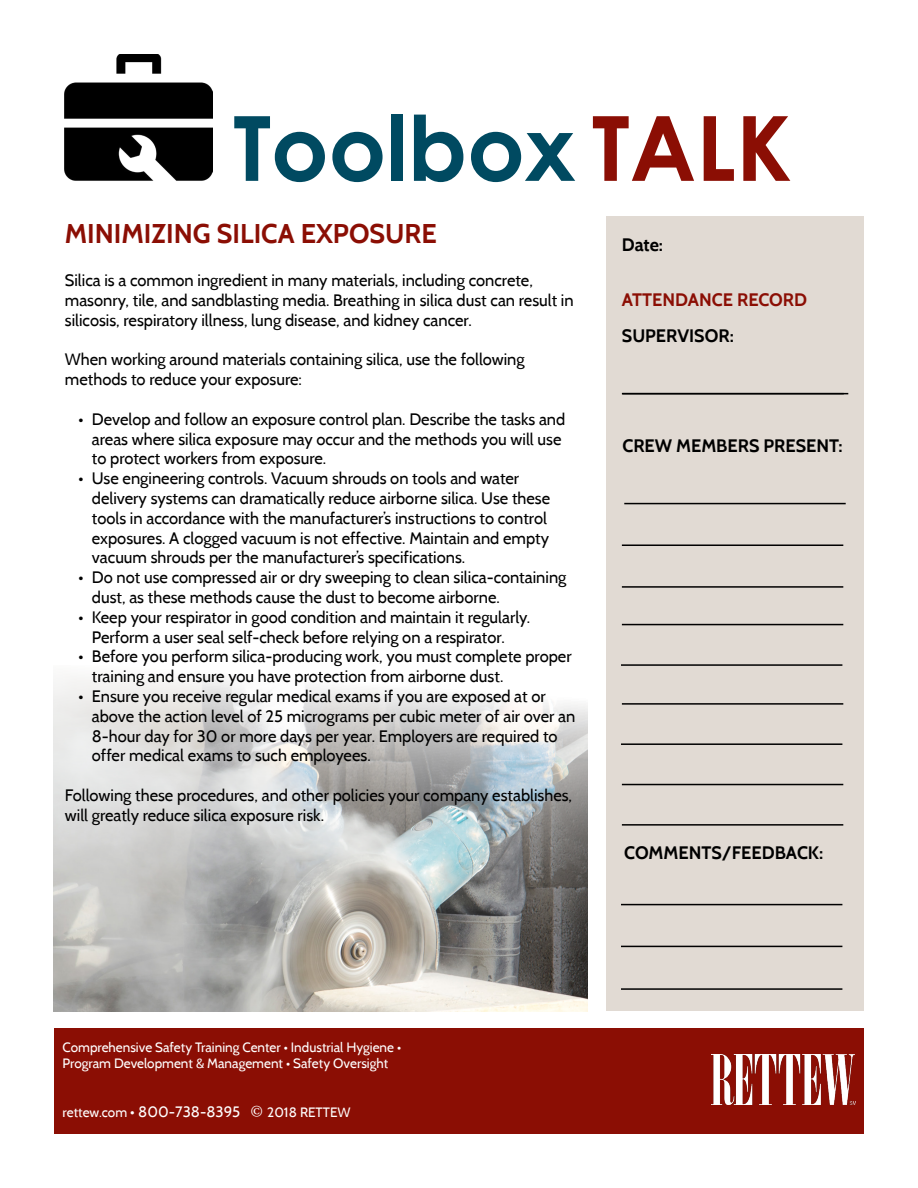
<style>
.page{position:relative;width:918px;height:1188px;background:#fff}
.page>*{position:absolute;margin:0;border:0;box-sizing:border-box;transform-origin:0 0}
.t1{font:700 90px "Century Gothic";color:#004a61}
.t2{font:700 27px "Cabin";color:#8b0e04}
.t3{font:700 18px "Cabin";color:#000}
.t4{font:700 18px "Cabin";color:#8b0e04}
.t5{font:16.5px/19.8px "Cabin";color:#000}
.t6{font:15px "Cabin";color:#fff}
.t7{font:13.5px/16.2px "Cabin";color:#fff}
.s1{color:#8b0e04}
.s2{font-size:13.5px}
.s3{font-family:"Minion Pro";font-size:18px}
</style>
<div class="page">
<div style="left:54px;top:1028px;width:810px;height:106px;background:#8b0e04"></div>
<img style="left:712px;top:1055px;width:143px;height:50px">
<img style="left:65px;top:54px;width:148px;height:127px">
<div style="left:606px;top:217px;width:258px;height:794px;background:#e1dad3"></div>
<hr style="left:622px;top:393px;width:226px;height:1px;background:#000">
<hr style="left:624px;top:503px;width:222px;height:1px;background:#000">
<hr style="left:622px;top:544px;width:221px;height:2px;background:#000">
<hr style="left:622px;top:586px;width:221px;height:2px;background:#000">
<hr style="left:622px;top:624px;width:221px;height:1px;background:#000">
<hr style="left:621px;top:664px;width:221px;height:2px;background:#000">
<hr style="left:621px;top:988px;width:221px;height:2px;background:#000">
<hr style="left:621px;top:946px;width:221px;height:1px;background:#000">
<hr style="left:621px;top:904px;width:221px;height:1px;background:#000">
<hr style="left:622px;top:703px;width:221px;height:2px;background:#000">
<hr style="left:621px;top:743px;width:221px;height:2px;background:#000">
<hr style="left:622px;top:784px;width:221px;height:1px;background:#000">
<hr style="left:622px;top:824px;width:221px;height:2px;background:#000">
<img style="left:54px;top:678px;width:534px;height:333px">
<h1 class="t1" style="left:233px;top:80px;width:560px">Toolbox <span class="s1">TALK</span></h1>
<h2 class="t2" style="left:65px;top:217px;width:373px">MINIMIZING SILICA EXPOSURE</h2>
<p class="t5" style="left:65px;top:270px;width:510px">Silica is a common ingredient in many materials, including concrete, masonry, tile, and sandblasting media. Breathing in silica dust can result in silicosis, respiratory illness, lung disease, and kidney cancer.</p>
<p class="t5" style="left:65px;top:350px;width:461px">When working around materials containing silica, use the following methods to reduce your exposure:</p>
<p class="t5" style="left:92px;top:409px;width:475px;text-indent:-13px">• Develop and follow an exposure control plan. Describe the tasks and areas where silica exposure may occur and the methods you will use to protect workers from exposure.</p>
<p class="t5" style="left:92px;top:468px;width:460px;text-indent:-13px">• Use engineering controls. Vacuum shrouds on tools and water delivery systems can dramatically reduce airborne silica. Use these tools in accordance with the manufacturer’s instructions to control exposures. A clogged vacuum is not effective. Maintain and empty vacuum shrouds per the manufacturer’s specifications.</p>
<p class="t5" style="left:92px;top:567px;width:476px;text-indent:-13px">• Do not use compressed air or dry sweeping to clean silica-containing dust, as these methods cause the dust to become airborne.</p>
<p class="t5" style="left:92px;top:607px;width:440px;text-indent:-13px">• Keep your respirator in good condition and maintain it regularly.<br>Perform a user seal self-check before relying on a respirator.</p>
<p class="t5" style="left:92px;top:647px;width:481px;text-indent:-13px">• Before you perform silica-producing work, you must complete proper training and ensure you have protection from airborne dust.</p>
<p class="t5" style="left:92px;top:686px;width:485px;text-indent:-13px">• Ensure you receive regular medical exams if you are exposed at or above the action level of 25 micrograms per cubic meter of air over an 8-hour day for 30 or more days per year. Employers are required to offer medical exams to such employees.</p>
<p class="t5" style="left:65px;top:785px;width:509px">Following these procedures, and other policies your company establishes, will greatly reduce silica exposure risk.</p>
<p class="t3" style="left:622px;top:233px;width:43px">Date:</p>
<p class="t4" style="left:622px;top:289px;width:187px">ATTENDANCE RECORD</p>
<p class="t3" style="left:622px;top:325px;width:113px">SUPERVISOR:</p>
<p class="t3" style="left:622px;top:435px;width:222px">CREW MEMBERS PRESENT:</p>
<p class="t3" style="left:624px;top:842px;width:201px">COMMENTS/FEEDBACK:</p>
<p class="t7" style="left:63px;top:1039px;width:340px">Comprehensive Safety Training Center • Industrial Hygiene •<br>Program Development &amp; Management • Safety Oversight</p>
<p class="t6" style="left:63px;top:1103px;width:179px"><span class="s2">rettew.com</span> • 800-738-8395</p>
<p class="t7" style="left:251px;top:1104px;width:102px"><span class="s3">©</span> 2018 RETTEW</p>
</div>
